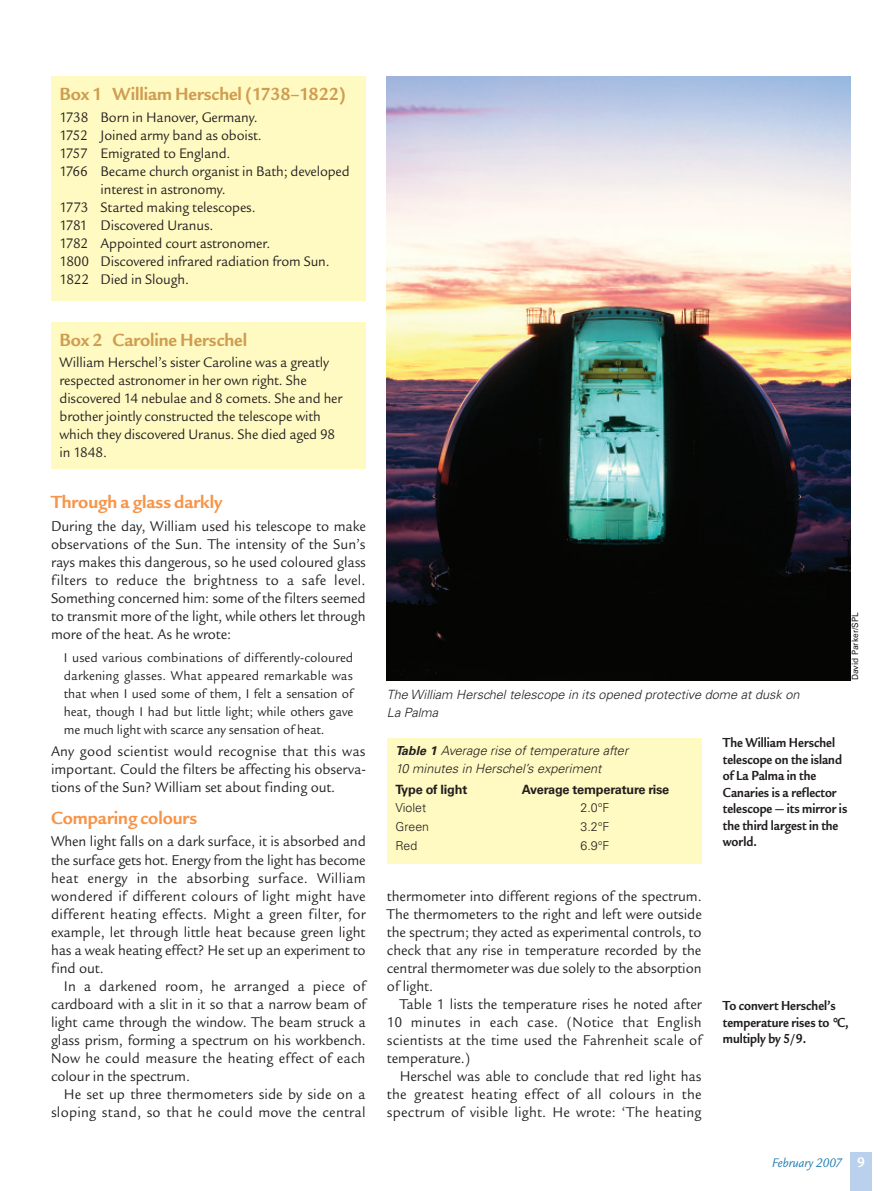
<style>
.page{position:relative;width:893px;height:1191px;background:#fff}
.page>*{position:absolute;margin:0;border:0;box-sizing:border-box;transform-origin:0 0}
.t1{font:700 19.2px "Legacy San ITC";letter-spacing:-.005em;color:#cf9c51;scale:.96 1}
.t2{font:700 19.2px "Legacy San ITC";letter-spacing:-.005em;color:#f79447;scale:.96 1}
.t3{font:15.3px/18px "Legacy San ITC";letter-spacing:.005em;color:#231f20;text-align:justify;scale:.95 1}
.t4{font:15px/18px "Legacy San ITC";letter-spacing:-.01em;color:#231f20;scale:.95 1}
.t5{font:700 14.25px/16.5px "Legacy San ITC";color:#231f20;scale:.88 1}
.t6{font:13.8px/18px "Legacy San ITC";letter-spacing:-.005em;color:#231f20;text-align:justify;scale:.95 1}
.t7{font:italic 13.5px "Legacy San ITC";letter-spacing:-.005em;color:#217bb0;scale:.95 1}
.t8{font:italic 300 12.75px/18px "Univers";color:#231f20}
.t9{font:700 12.75px "Univers";letter-spacing:-.015em;color:#231f20}
.t10{font:300 12.3px "Univers";color:#231f20}
.t11{font:8.7px "Univers";letter-spacing:.005em;color:#231f20;scale:.96 1}
.s1{font-weight:700;font-size:12.3px}
.s2{font-weight:700;font-style:normal;font-size:15px;color:#fff}
</style>
<div class="page">
<div style="left:850px;top:1152px;width:22px;height:39px;background:#b9d1ec"></div>
<div style="left:51px;top:77px;width:315px;height:224px;background:#fffac1"></div>
<div style="left:387px;top:738px;width:315px;height:125px;background:#fffac1"></div>
<div style="left:51px;top:322px;width:315px;height:147px;background:#fffac1"></div>
<img style="left:387px;top:77px;width:463px;height:603px">
<p class="t1" style="left:60px;top:82px;width:300px">Box 1 William Herschel (1738–1822)</p>
<p class="t4" style="left:60px;top:107px;width:210px">1738 Born in Hanover, Germany.</p>
<p class="t4" style="left:60px;top:125px;width:214px">1752 Joined army band as oboist.</p>
<p class="t4" style="left:60px;top:143px;width:181px">1757 Emigrated to England.</p>
<p class="t4" style="left:60px;top:161px;width:307px">1766 Became church organist in Bath; developed</p>
<p class="t4" style="left:101px;top:179px;width:133px">interest in astronomy.</p>
<p class="t4" style="left:60px;top:197px;width:208px">1773 Started making telescopes.</p>
<p class="t4" style="left:60px;top:215px;width:163px">1781 Discovered Uranus.</p>
<p class="t4" style="left:60px;top:233px;width:223px">1782 Appointed court astronomer.</p>
<p class="t4" style="left:60px;top:251px;width:286px">1800 Discovered infrared radiation from Sun.</p>
<p class="t4" style="left:60px;top:269px;width:138px">1822 Died in Slough.</p>
<p class="t1" style="left:60px;top:328px;width:197px">Box 2 Caroline Herschel</p>
<p class="t4" style="left:60px;top:353px;width:299px">William Herschel’s sister Caroline was a greatly respected astronomer in her own right. She discovered 14 nebulae and 8 comets. She and her brother jointly constructed the telescope with which they discovered Uranus. She died aged 98 in 1848.</p>
<p class="t2" style="left:51px;top:490px;width:180px">Through a glass darkly</p>
<p class="t3" style="left:51px;top:517px;width:333px">During the day, William used his telescope to make observations of the Sun. The intensity of the Sun’s rays makes this dangerous, so he used coloured glass filters to reduce the brightness to a safe level.<br>Something concerned him: some of the filters seemed to transmit more of the light, while others let through more of the heat. As he wrote:</p>
<p class="t6" style="left:64px;top:648px;width:306px">I used various combinations of differently-coloured darkening glasses. What appeared remarkable was that when I used some of them, I felt a sensation of heat, though I had but little light; while others gave me much light with scarce any sensation of heat.</p>
<p class="t3" style="left:51px;top:742px;width:333px">Any good scientist would recognise that this was important. Could the filters be affecting his observa&shy;tions of the Sun? William set about finding out.</p>
<p class="t2" style="left:51px;top:806px;width:154px">Comparing colours</p>
<p class="t3" style="left:51px;top:832px;width:333px">When light falls on a dark surface, it is absorbed and the surface gets hot. Energy from the light has become heat energy in the absorbing surface. William wondered if different colours of light might have different heating effects. Might a green filter, for example, let through little heat because green light has a weak heating effect? He set up an experiment to find out.</p>
<p class="t3" style="left:51px;top:976px;width:333px;text-indent:13px">In a darkened room, he arranged a piece of cardboard with a slit in it so that a narrow beam of light came through the window. The beam struck a glass prism, forming a spectrum on his workbench.<br>Now he could measure the heating effect of each colour in the spectrum.</p>
<p class="t3" style="left:51px;top:1084px;width:333px;text-align:right">He set up three thermometers side by side on a sloping stand, so that he could move the central</p>
<p class="t8" style="left:387px;top:686px;width:414px">The William Herschel telescope in its opened protective dome at dusk on<br>La Palma</p>
<p class="t11" style="left:852px;top:680px;width:72px;rotate:-90deg">David Parker/SPL</p>
<p class="t8" style="left:395px;top:742px;width:234px"><span class="s1">Table 1</span> Average rise of temperature after<br>10 minutes in Herschel’s experiment</p>
<p class="t9" style="left:395px;top:784px;width:73px">Type of light</p>
<p class="t9" style="left:522px;top:784px;width:149px">Average temperature rise</p>
<p class="t10" style="left:395px;top:803px;width:32px">Violet</p>
<p class="t10" style="left:580px;top:803px;width:31px">2.0°F</p>
<p class="t10" style="left:395px;top:822px;width:35px">Green</p>
<p class="t10" style="left:580px;top:822px;width:31px">3.2°F</p>
<p class="t10" style="left:395px;top:841px;width:23px">Red</p>
<p class="t10" style="left:580px;top:841px;width:31px">6.9°F</p>
<p class="t3" style="left:387px;top:886px;width:333px">thermometer into different regions of the spectrum.<br>The thermometers to the right and left were outside the spectrum; they acted as experimental controls, to check that any rise in temperature recorded by the central thermometer was due solely to the absorption of light.</p>
<p class="t3" style="left:387px;top:994px;width:333px;text-indent:13px">Table 1 lists the temperature rises he noted after 10 minutes in each case. (Notice that English scientists at the time used the Fahrenheit scale of temperature.)</p>
<p class="t3" style="left:387px;top:1066px;width:333px;text-indent:13px">Herschel was able to conclude that red light has the greatest heating effect of all colours in the spectrum of visible light. He wrote: ‘The heating</p>
<p class="t5" style="left:723px;top:734px;width:143px">The William Herschel telescope on the island of La Palma in the<br>Canaries is a reflector telescope — its mirror is the third largest in the world.</p>
<p class="t5" style="left:723px;top:997px;width:144px">To convert Herschel’s temperature rises to °C, multiply by 5/9.</p>
<p class="t7" style="left:772px;top:1154px;width:99px">February 2007 <span class="s2">9</span></p>
</div>
